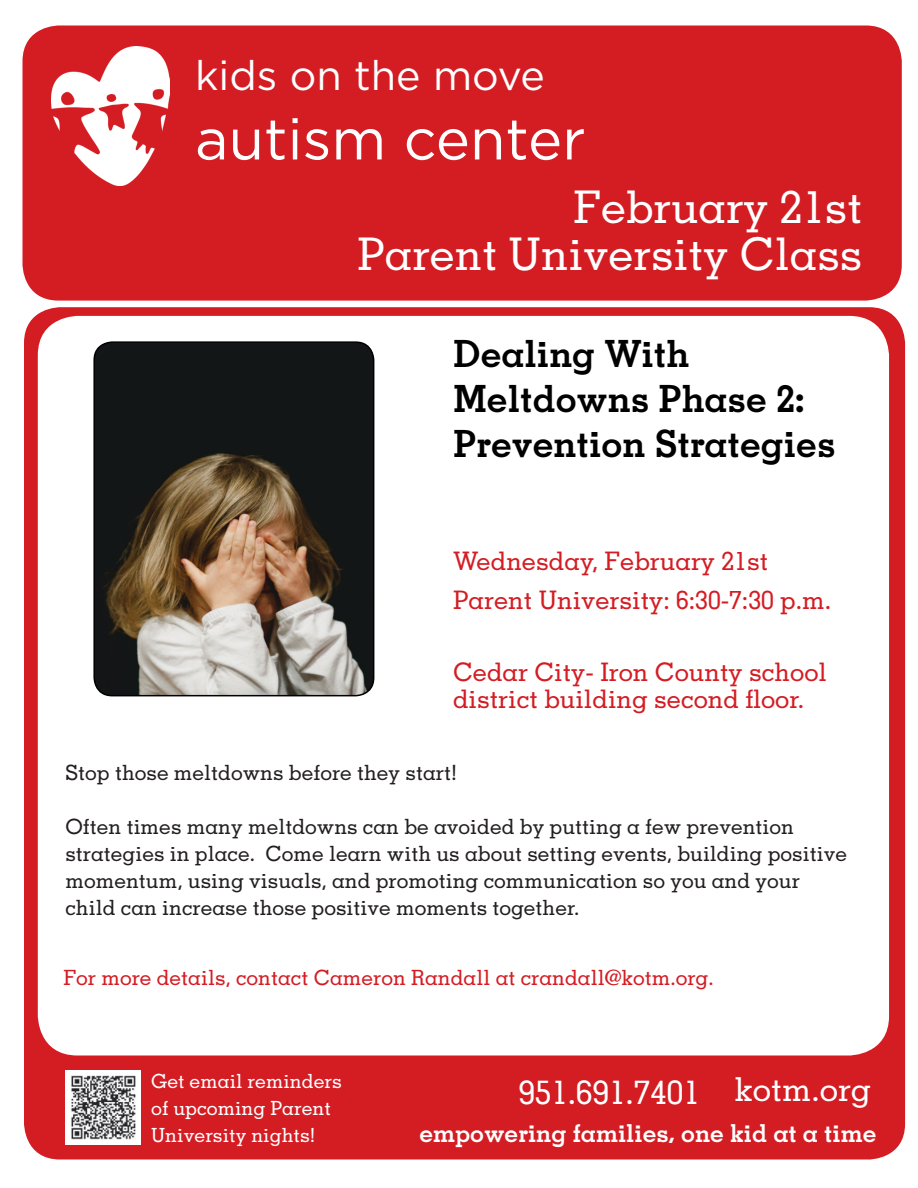
<style>
.page{position:relative;width:918px;height:1188px;background:#fff}
.page>*{position:absolute;margin:0;border:0;box-sizing:border-box;transform-origin:0 0}
.t1{font:57.75px "Gotham";color:#fff}
.Text{font:500 45px "Memphis LT Std";color:#fff}
.t2{font:41.25px "Gotham";color:#fff}
.t3{font:700 37.5px "Memphis LT Std";color:#000}
.t4{font:500 33px "Memphis LT Std";color:#fff}
.Class_Description{font:500 25.5px/27px "Memphis LT Std";color:#d41c23}
.t5{font:700 24.75px "Memphis LT Std";color:#fff}
.Class_Description-2{font:500 21px/27px "Memphis LT Std";color:#231f20}
.New_Bullet{font:500 21px "Memphis LT Std";color:#d41c23}
.New_Bullet-2{font:500 19.5px/27px "Memphis LT Std";color:#fff}
</style>
<div class="page">
<div style="left:24px;top:307px;width:881px;height:853px;background:#d41c23;border-radius:36px"></div>
<div style="left:22px;top:26px;width:880px;height:275px;background:#d41c23;border-radius:36px"></div>
<div style="left:38px;top:316px;width:851px;height:740px;background:#fff;border-radius:40px"></div>
<img style="left:51px;top:47px;width:118px;height:138px">
<img style="left:65px;top:1070px;width:75px;height:75px">
<img style="left:96px;top:342px;width:278px;height:354px">
<div style="left:93px;top:341px;width:281px;height:355px;border:2px solid #000;border-radius:18px"></div>
<p class="t2" style="left:195px;top:49px;width:351px">kids on the move</p>
<p class="t1" style="left:195px;top:102px;width:392px">autism center</p>
<p class="Text" style="left:574px;top:179px;width:290px">February 21st</p>
<p class="Text" style="left:357px;top:226px;width:506px">Parent University Class</p>
<p class="t3" style="left:454px;top:330px;width:237px">Dealing With</p>
<p class="t3" style="left:454px;top:375px;width:353px">Meltdowns Phase 2:</p>
<p class="t3" style="left:454px;top:420px;width:384px">Prevention Strategies</p>
<p class="Class_Description" style="left:453px;top:548px;width:317px">Wednesday, February 21st</p>
<p class="Class_Description" style="left:453px;top:587px;width:380px">Parent University: 6:30-7:30 p.m.</p>
<p class="Class_Description" style="left:453px;top:659px;width:376px">Cedar City- Iron County school district building second floor.</p>
<p class="Class_Description-2" style="left:65px;top:758px;width:393px">Stop those meltdowns before they start!</p>
<p class="Class_Description-2" style="left:65px;top:812px;width:783px">Often times many meltdowns can be avoided by putting a few prevention strategies in place. Come learn with us about setting events, building positive momentum, using visuals, and promoting communication so you and your child can increase those positive moments together.</p>
<p class="New_Bullet" style="left:63px;top:965px;width:652px">For more details, contact Cameron Randall at crandall@kotm.org.</p>
<p class="New_Bullet-2" style="left:151px;top:1067px;width:192px">Get email reminders of upcoming Parent<br>University nights!</p>
<p class="t4" style="left:518px;top:1071px;width:183px">951.691.7401</p>
<p class="t4" style="left:734px;top:1068px;width:138px">kotm.org</p>
<p class="t5" style="left:419px;top:1117px;width:459px">empowering families, one kid at a time</p>
</div>
